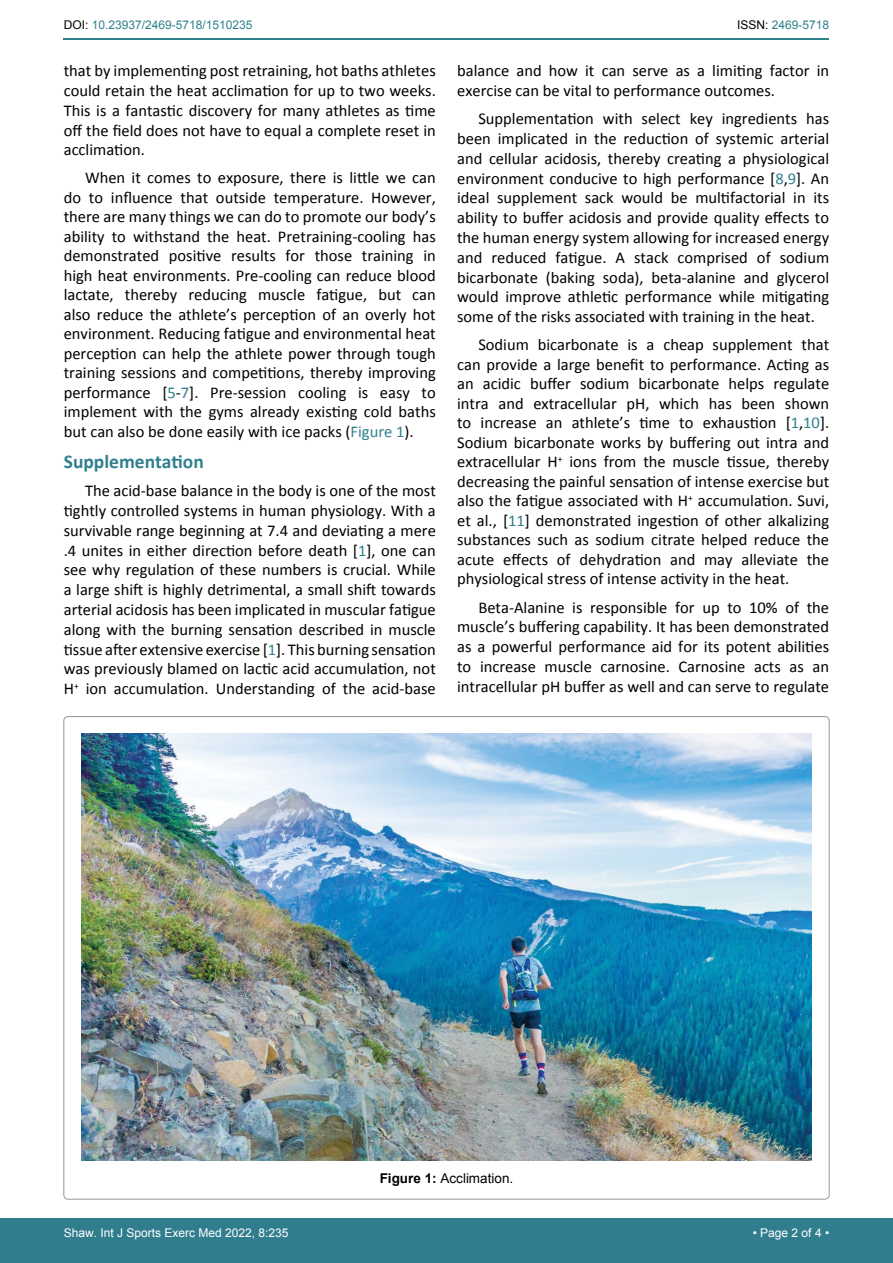
<style>
.page{position:relative;width:893px;height:1263px;background:#fff}
.page>*{position:absolute;margin:0;border:0;box-sizing:border-box;transform-origin:0 0}
.t1{font:700 19.5px "Calibri";color:#30808d}
.t2{font:16.5px/19.8px "Calibri";color:#000;text-align:justify}
.t3{font:13.5px "Arial";color:#000}
.t4{font:12px "Arial";color:#30808d}
.t5{font:12px "Arial";color:#fff}
.s1{color:#000}
.s2{color:#30808d}
.s3{font-weight:700}
</style>
<div class="page">
<hr style="left:64px;top:38px;width:765px;height:2px;background:#30808d">
<div style="left:0;top:1218px;width:893px;height:45px;background:#307d8d"></div>
<img style="left:82px;top:733px;width:729px;height:427px">
<p class="t4" style="left:64px;top:17px;width:190px"><span class="s1">DOI:</span> 10.23937/2469-5718/1510235</p>
<p class="t4" style="left:737px;top:17px;width:94px"><span class="s1">ISSN:</span> 2469-5718</p>
<p class="t2" style="left:64px;top:61px;width:374px">that by implementing post retraining, hot baths athletes could retain the heat acclimation for up to two weeks.<br>This is a fantastic discovery for many athletes as time off the field does not have to equal a complete reset in acclimation.</p>
<p class="t2" style="left:64px;top:168px;width:374px;text-indent:21px">When it comes to exposure, there is little we can do to influence that outside temperature. However, there are many things we can do to promote our body’s ability to withstand the heat. Pretraining-cooling has demonstrated positive results for those training in high heat environments. Pre-cooling can reduce blood lactate, thereby reducing muscle fatigue, but can also reduce the athlete’s perception of an overly hot environment. Reducing fatigue and environmental heat perception can help the athlete power through tough training sessions and competitions, thereby improving performance [<span class="s2">5</span>-<span class="s2">7</span>]. Pre-session cooling is easy to implement with the gyms already existing cold baths but can also be done easily with ice packs (<span class="s2">Figure 1</span>).</p>
<p class="t1" style="left:64px;top:449px;width:142px">Supplementation</p>
<p class="t2" style="left:64px;top:481px;width:374px;text-indent:21px">The acid-base balance in the body is one of the most tightly controlled systems in human physiology. With a survivable range beginning at 7.4 and deviating a mere .4 unites in either direction before death [<span class="s2">1</span>], one can see why regulation of these numbers is crucial. While a large shift is highly detrimental, a small shift towards arterial acidosis has been implicated in muscular fatigue along with the burning sensation described in muscle tissue after extensive exercise [<span class="s2">1</span>]. This burning sensation was previously blamed on lactic acid accumulation, not H<sup>+</sup> ion accumulation. Understanding of the acid-base</p>
<p class="t2" style="left:457px;top:61px;width:374px">balance and how it can serve as a limiting factor in exercise can be vital to performance outcomes.</p>
<p class="t2" style="left:457px;top:109px;width:374px;text-indent:21px">Supplementation with select key ingredients has been implicated in the reduction of systemic arterial and cellular acidosis, thereby creating a physiological environment conducive to high performance [<span class="s2">8</span>,<span class="s2">9</span>]. An ideal supplement sack would be multifactorial in its ability to buffer acidosis and provide quality effects to the human energy system allowing for increased energy and reduced fatigue. A stack comprised of sodium bicarbonate (baking soda), beta-alanine and glycerol would improve athletic performance while mitigating some of the risks associated with training in the heat.</p>
<p class="t2" style="left:457px;top:335px;width:374px;text-indent:21px">Sodium bicarbonate is a cheap supplement that can provide a large benefit to performance. Acting as an acidic buffer sodium bicarbonate helps regulate intra and extracellular pH, which has been shown to increase an athlete’s time to exhaustion [<span class="s2">1</span>,<span class="s2">10</span>].<br>Sodium bicarbonate works by buffering out intra and extracellular H<sup>+</sup> ions from the muscle tissue, thereby decreasing the painful sensation of intense exercise but also the fatigue associated with H<sup>+</sup> accumulation. Suvi, et al., [<span class="s2">11</span>] demonstrated ingestion of other alkalizing substances such as sodium citrate helped reduce the acute effects of dehydration and may alleviate the physiological stress of intense activity in the heat.</p>
<p class="t2" style="left:457px;top:597px;width:374px;text-indent:21px">Beta-Alanine is responsible for up to 10% of the muscle’s buffering capability. It has been demonstrated as a powerful performance aid for its potent abilities to increase muscle carnosine. Carnosine acts as an intracellular pH buffer as well and can serve to regulate</p>
<p class="t3" style="left:380px;top:1169px;width:135px"><span class="s3">Figure 1:</span> Acclimation.</p>
<p class="t5" style="left:64px;top:1225px;width:226px">Shaw. Int J Sports Exerc Med 2022, 8:235</p>
<p class="t5" style="left:753px;top:1225px;width:78px">• Page 2 of 4 •</p>
</div>
